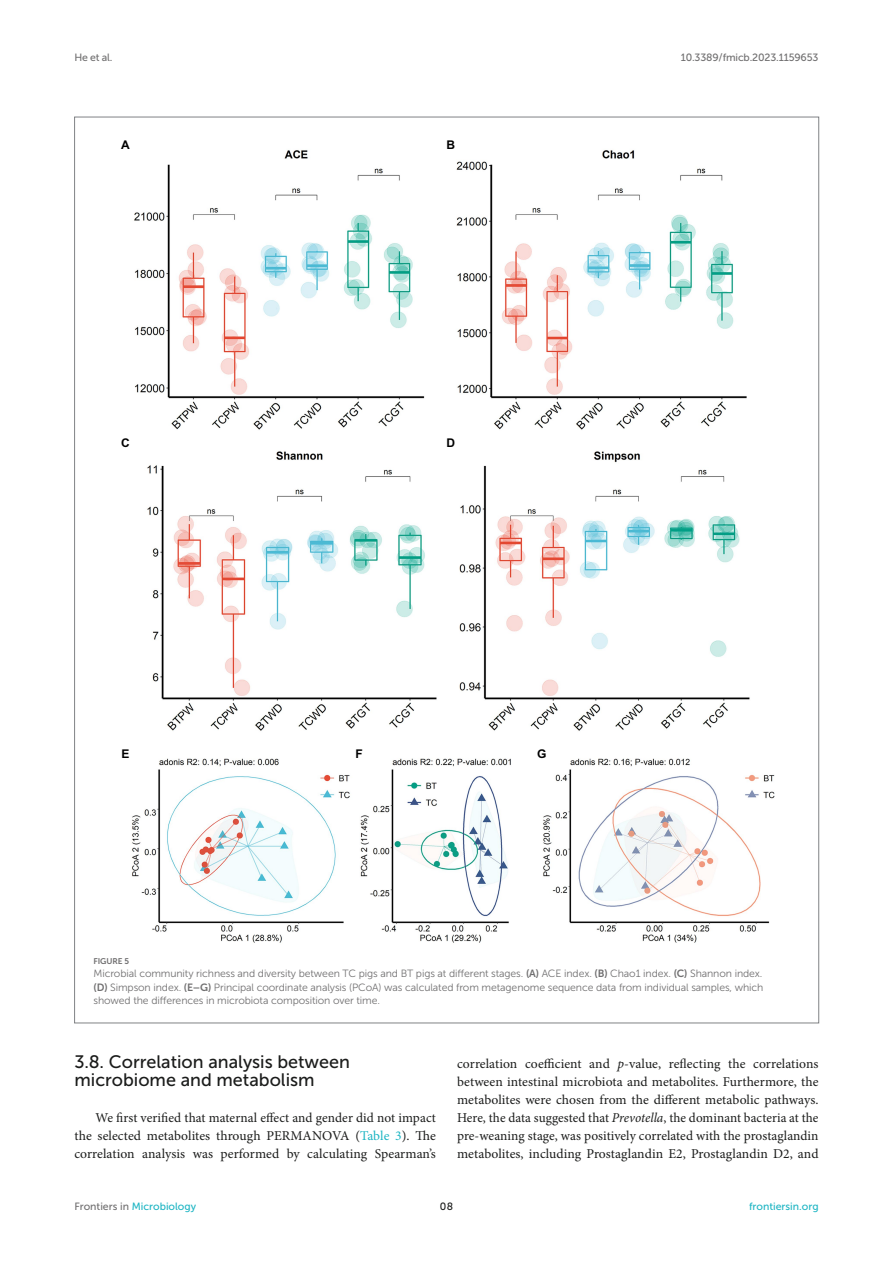
<style>
.page{position:relative;width:893px;height:1263px;background:#fff}
.page>*{position:absolute;margin:0;border:0;box-sizing:border-box;transform-origin:0 0}
.HEAD_2{font:18px/18px "Museo Sans 500";color:#1b1c1b}
.TEXT_FLUSH{font:13.5px/18px "Minion Pro";letter-spacing:.005em;color:#1b1c1b;text-align:justify}
.t1{font:700 12px "Arial";color:#000}
.FIG_LEG{font:10.5px/13.5px "Museo Sans 300";letter-spacing:-.01em;color:#706f70;text-align:justify}
.t2{font:10.5px "Museo Sans 500";color:#1db5c3}
.t3{font:10.5px "Museo Sans 500";letter-spacing:-.015em;color:#706f70}
.t4{font:10.5px "Museo Sans 500";color:#1b1c1b}
.FIG_HD{font:8.25px "Museo Sans 700";letter-spacing:-.01em;color:#706f70}
.s1{font-family:"Museo Sans 700"}
.s2{color:#1db5c3}
.s3{font-style:italic}
.s4{color:#706f70}
</style>
<div class="page">
<img style="left:131px;top:150px;width:644px;height:793px">
<p class="t3" style="left:74px;top:51px;width:40px">He et al.</p>
<p class="t3" style="left:681px;top:51px;width:139px">10.3389/fmicb.2023.1159653</p>
<p class="t1" style="left:121px;top:137px;width:10px">A</p>
<p class="t1" style="left:447px;top:137px;width:10px">B</p>
<p class="t1" style="left:121px;top:434px;width:10px">C</p>
<p class="t1" style="left:447px;top:434px;width:10px">D</p>
<p class="t1" style="left:122px;top:746px;width:10px">E</p>
<p class="t1" style="left:355px;top:746px;width:9px">F</p>
<p class="t1" style="left:537px;top:746px;width:11px">G</p>
<p class="FIG_HD" style="left:94px;top:956px;width:37px">FIGURE 5</p>
<p class="FIG_LEG" style="left:94px;top:967px;width:671px">Microbial community richness and diversity between TC pigs and BT pigs at different stages. <span class="s1">(A)</span> ACE index. <span class="s1">(B)</span> Chao1 index. <span class="s1">(C)</span> Shannon index. <span class="s1">(D)</span> Simpson index. <span class="s1">(E–G)</span> Principal coordinate analysis (PCoA) was calculated from metagenome sequence data from individual samples, which showed the differences in microbiota composition over time.</p>
<p class="HEAD_2" style="left:74px;top:1053px;width:277px">3.8. Correlation analysis between microbiome and metabolism</p>
<p class="TEXT_FLUSH" style="left:74px;top:1109px;width:363px;text-indent:21px">We first verified that maternal effect and gender did not impact the selected metabolites through PERMANOVA (<span class="s2">Table 3</span>). The correlation analysis was performed by calculating Spearman’s</p>
<p class="TEXT_FLUSH" style="left:457px;top:1055px;width:363px">correlation coefficient and <span class="s3">p</span>-value, reflecting the correlations between intestinal microbiota and metabolites. Furthermore, the metabolites were chosen from the different metabolic pathways.<br>Here, the data suggested that <span class="s3">Prevotella</span>, the dominant bacteria at the pre-weaning stage, was positively correlated with the prostaglandin metabolites, including Prostaglandin E2, Prostaglandin D2, and</p>
<p class="t2" style="left:74px;top:1200px;width:123px"><span class="s4">Frontiers in</span> Microbiology</p>
<p class="t4" style="left:440px;top:1200px;width:15px">08</p>
<p class="t2" style="left:749px;top:1200px;width:71px">frontiersin.org</p>
</div>
